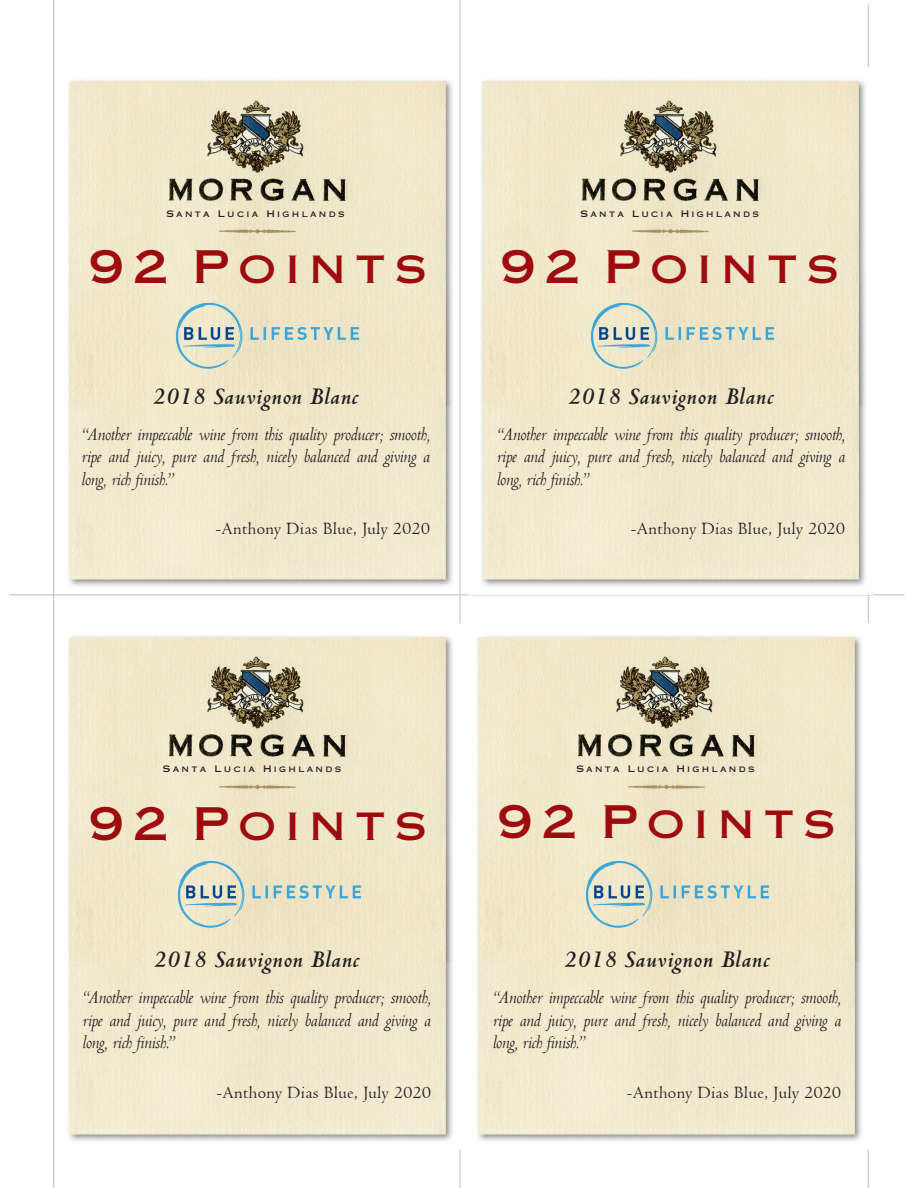
<style>
.page{position:relative;width:918px;height:1188px;background:#fff}
.page>*{position:absolute;margin:0;border:0;box-sizing:border-box;transform-origin:0 0}
.t1{font:45px "Copperplate Gothic Std 31 AB";letter-spacing:.2em;color:#9e0b0f}
.t2{font:italic 700 25.5px "Centaur";letter-spacing:.025em;color:#231f20}
.t3{font:19.5px/22.5px "Centaur MT Italic";letter-spacing:-.015em;color:#231f20;text-align:justify}
.t4{font:18px "Centaur";letter-spacing:.025em;color:#231f20}
.t5{font:9px "Copperplate Gothic Std 31 AB";letter-spacing:.26em;color:#231f20}
</style>
<div class="page">
<img style="left:68px;top:68px;width:392px;height:526px">
<hr style="left:53px;top:0;width:1px;height:1188px;background:#bcbec0">
<hr style="left:868px;top:4px;width:1px;height:1184px;background:#bcbec0">
<hr style="left:9px;top:595px;width:895px;height:1px;background:#bcbec0">
<hr style="left:460px;top:0;width:1px;height:1188px;background:#bcbec0">
<img style="left:481px;top:68px;width:388px;height:526px">
<img style="left:68px;top:635px;width:385px;height:506px">
<img style="left:477px;top:623px;width:392px;height:527px">
<img style="left:162px;top:302px;width:210px;height:68px">
<img style="left:578px;top:302px;width:210px;height:68px">
<img style="left:164px;top:860px;width:210px;height:68px">
<img style="left:572px;top:860px;width:210px;height:68px">
<p class="t5" style="left:166px;top:208px;width:180px">Santa Lucia Highlands</p>
<p class="t5" style="left:581px;top:208px;width:180px">Santa Lucia Highlands</p>
<h1 class="t1" style="left:89px;top:240px;width:340px">92 Points</h1>
<h2 class="t2" style="left:152px;top:381px;width:208px">2018 Sauvignon Blanc</h2>
<p class="t3" style="left:81px;top:423px;width:350px">“Another impeccable wine from this quality producer; smooth, ripe and juicy, pure and fresh, nicely balanced and giving a long, rich finish.”</p>
<p class="t4" style="left:215px;top:518px;width:216px">-Anthony Dias Blue, July 2020</p>
<h1 class="t1" style="left:501px;top:240px;width:340px">92 Points</h1>
<h2 class="t2" style="left:568px;top:381px;width:208px">2018 Sauvignon Blanc</h2>
<p class="t3" style="left:496px;top:423px;width:350px">“Another impeccable wine from this quality producer; smooth, ripe and juicy, pure and fresh, nicely balanced and giving a long, rich finish.”</p>
<p class="t4" style="left:631px;top:518px;width:216px">-Anthony Dias Blue, July 2020</p>
<p class="t5" style="left:163px;top:764px;width:180px">Santa Lucia Highlands</p>
<p class="t5" style="left:576px;top:764px;width:180px">Santa Lucia Highlands</p>
<h1 class="t1" style="left:89px;top:797px;width:340px">92 Points</h1>
<h1 class="t1" style="left:497px;top:795px;width:340px">92 Points</h1>
<h2 class="t2" style="left:153px;top:944px;width:208px">2018 Sauvignon Blanc</h2>
<p class="t3" style="left:82px;top:986px;width:350px">“Another impeccable wine from this quality producer; smooth, ripe and juicy, pure and fresh, nicely balanced and giving a long, rich finish.”</p>
<p class="t4" style="left:216px;top:1081px;width:216px">-Anthony Dias Blue, July 2020</p>
<h2 class="t2" style="left:564px;top:944px;width:208px">2018 Sauvignon Blanc</h2>
<p class="t3" style="left:492px;top:986px;width:350px">“Another impeccable wine from this quality producer; smooth, ripe and juicy, pure and fresh, nicely balanced and giving a long, rich finish.”</p>
<p class="t4" style="left:627px;top:1081px;width:216px">-Anthony Dias Blue, July 2020</p>
</div>
